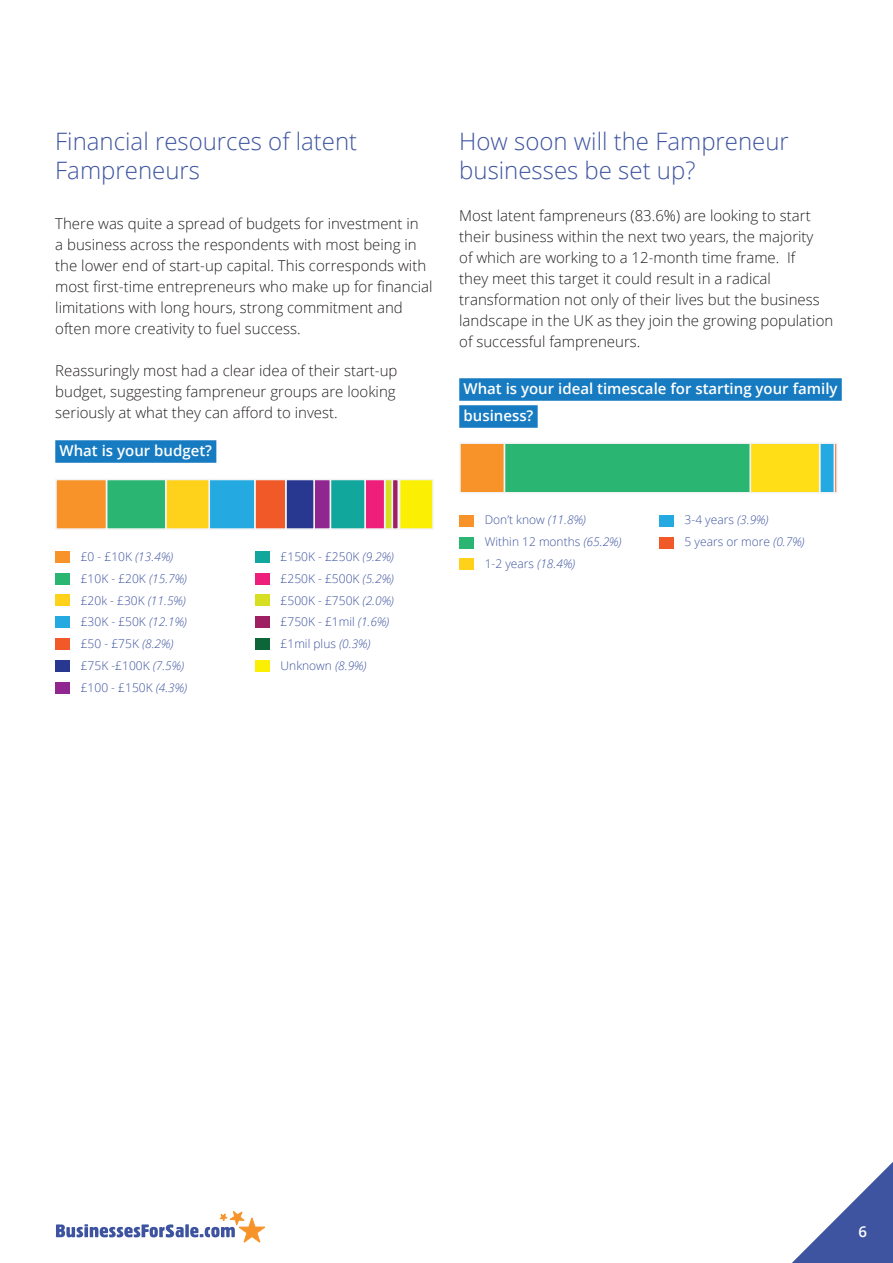
<style>
.page{position:relative;width:893px;height:1263px;background:#fff}
.page>*{position:absolute;margin:0;border:0;box-sizing:border-box;transform-origin:0 0}
.t1{font:300 24px/28.8px "Open Sans";color:#3e54a0}
.t2{font:300 15px/21px "Open Sans";color:#231f20}
.t3{font:600 15px/27px "Open Sans";color:#fff}
.t4{font:300 12px/21.8px "Open Sans";color:#3e54a0}
.s1{font-style:italic}
</style>
<div class="page">
<svg style="left:792px;top:1162px;width:101px;height:101px"></svg>
<svg style="left:56px;top:1211px;width:209px;height:32px"></svg>
<div style="left:55px;top:440px;width:161px;height:23px;background:#177bc1"></div>
<div style="left:55px;top:682px;width:14px;height:11px;background:#90268f"></div>
<div style="left:55px;top:660px;width:14px;height:12px;background:#283890"></div>
<div style="left:55px;top:638px;width:14px;height:12px;background:#f15929"></div>
<div style="left:55px;top:617px;width:14px;height:11px;background:#24aae1"></div>
<div style="left:55px;top:595px;width:14px;height:11px;background:#fed21b"></div>
<div style="left:55px;top:573px;width:14px;height:11px;background:#2bb572"></div>
<div style="left:55px;top:551px;width:14px;height:11px;background:#f79328"></div>
<div style="left:256px;top:660px;width:14px;height:12px;background:#fbef04"></div>
<div style="left:256px;top:638px;width:14px;height:12px;background:#0c6638"></div>
<div style="left:256px;top:617px;width:14px;height:11px;background:#9e1f62"></div>
<div style="left:256px;top:595px;width:14px;height:11px;background:#d6df21"></div>
<div style="left:256px;top:573px;width:14px;height:11px;background:#ee1e7b"></div>
<div style="left:256px;top:551px;width:14px;height:11px;background:#12a79d"></div>
<div style="left:399px;top:479px;width:35px;height:51px;background:#fbef04;border:2px solid #f2f3f4"></div>
<div style="left:398px;top:479px;width:2px;height:51px;border:2px solid #f2f3f4"></div>
<svg style="left:393px;top:479px;width:6px;height:51px"></svg>
<div style="left:384px;top:479px;width:9px;height:51px;background:#d6df21;border:2px solid #f2f3f4"></div>
<div style="left:364px;top:479px;width:21px;height:51px;background:#ee1e7b;border:2px solid #f2f3f4"></div>
<div style="left:330px;top:479px;width:36px;height:51px;background:#12a79d;border:2px solid #f2f3f4"></div>
<div style="left:313px;top:479px;width:18px;height:51px;background:#90268f;border:2px solid #f2f3f4"></div>
<div style="left:285px;top:479px;width:30px;height:51px;background:#283890;border:2px solid #f2f3f4"></div>
<div style="left:254px;top:479px;width:32px;height:51px;background:#f15929;border:2px solid #f2f3f4"></div>
<div style="left:209px;top:479px;width:47px;height:51px;background:#24aae1;border:2px solid #f2f3f4"></div>
<div style="left:165px;top:479px;width:45px;height:51px;background:#fed21b;border:2px solid #f2f3f4"></div>
<div style="left:106px;top:479px;width:60px;height:51px;background:#2bb572;border:2px solid #f2f3f4"></div>
<div style="left:55px;top:479px;width:52px;height:51px;background:#f79328;border:2px solid #f2f3f4"></div>
<div style="left:459px;top:378px;width:383px;height:23px;background:#177bc1"></div>
<div style="left:459px;top:405px;width:79px;height:23px;background:#177bc1"></div>
<div style="left:660px;top:537px;width:14px;height:11px;background:#f15929"></div>
<div style="left:660px;top:515px;width:14px;height:11px;background:#24aae1"></div>
<div style="left:459px;top:559px;width:14px;height:11px;background:#fed21b"></div>
<div style="left:459px;top:537px;width:14px;height:11px;background:#2bb572"></div>
<div style="left:459px;top:515px;width:14px;height:11px;background:#f79328"></div>
<svg style="left:835px;top:443px;width:2px;height:50px"></svg>
<div style="left:819px;top:442px;width:16px;height:51px;background:#24aae1;border:2px solid #f2f3f4"></div>
<div style="left:750px;top:442px;width:70px;height:51px;background:#ffdd17;border:2px solid #f2f3f4"></div>
<div style="left:504px;top:442px;width:247px;height:51px;background:#2bb572;border:2px solid #f2f3f4"></div>
<div style="left:459px;top:442px;width:46px;height:51px;background:#f79328;border:2px solid #f2f3f4"></div>
<h1 class="t1" style="left:55px;top:126px;width:304px">Financial resources of latent<br>Fampreneurs</h1>
<p class="t2" style="left:55px;top:212px;width:379px">There was quite a spread of budgets for investment in<br>a business across the respondents with most being in the lower end of start-up capital. This corresponds with most first-time entrepreneurs who make up for financial limitations with long hours, strong commitment and often more creativity to fuel success.</p>
<p class="t2" style="left:55px;top:359px;width:344px;text-align:justify">Reassuringly most had a clear idea of their start-up budget, suggesting fampreneur groups are looking seriously at what they can afford to invest.</p>
<p class="t3" style="left:60px;top:437px;width:154px">What is your budget?</p>
<p class="t4" style="left:81px;top:545px;width:108px">£0 - £10K <span class="s1">(13.4%) </span>£10K - £20K <span class="s1">(15.7%) </span>£20k - £30K <span class="s1">(11.5%) </span>£30K - £50K <span class="s1">(12.1%) </span>£50 - £75K <span class="s1">(8.2%) </span>£75K -£100K <span class="s1">(7.5%) </span>£100 - £150K <span class="s1">(4.3%)</span></p>
<p class="t4" style="left:281px;top:545px;width:115px">£150K - £250K <span class="s1">(9.2%) </span>£250K - £500K <span class="s1">(5.2%) </span>£500K - £750K <span class="s1">(2.0%) </span>£750K - £1mil <span class="s1">(1.6%) </span>£1mil plus <span class="s1">(0.3%)<br></span>Unknown <span class="s1">(8.9%)</span></p>
<h1 class="t1" style="left:459px;top:126px;width:331px">How soon will the Fampreneur businesses be set up?</h1>
<p class="t2" style="left:459px;top:205px;width:376px">Most latent fampreneurs (83.6%) are looking to start their business within the next two years, the majority<br>of which are working to a 12-month time frame. If<br>they meet this target it could result in a radical transformation not only of their lives but the business landscape in the UK as they join the growing population of successful fampreneurs.</p>
<p class="t3" style="left:463px;top:375px;width:376px">What is your ideal timescale for starting your family business?</p>
<p class="t4" style="left:485px;top:508px;width:138px">Don’t know <span class="s1">(11.8%)<br></span>Within 12 months <span class="s1">(65.2%)<br></span>1-2 years <span class="s1">(18.4%)</span></p>
<p class="t4" style="left:685px;top:508px;width:121px">3-4 years <span class="s1">(3.9%)<br></span>5 years or more <span class="s1">(0.7%)</span></p>
<p class="t3" style="left:858px;top:1217px;width:10px">6</p>
</div>
